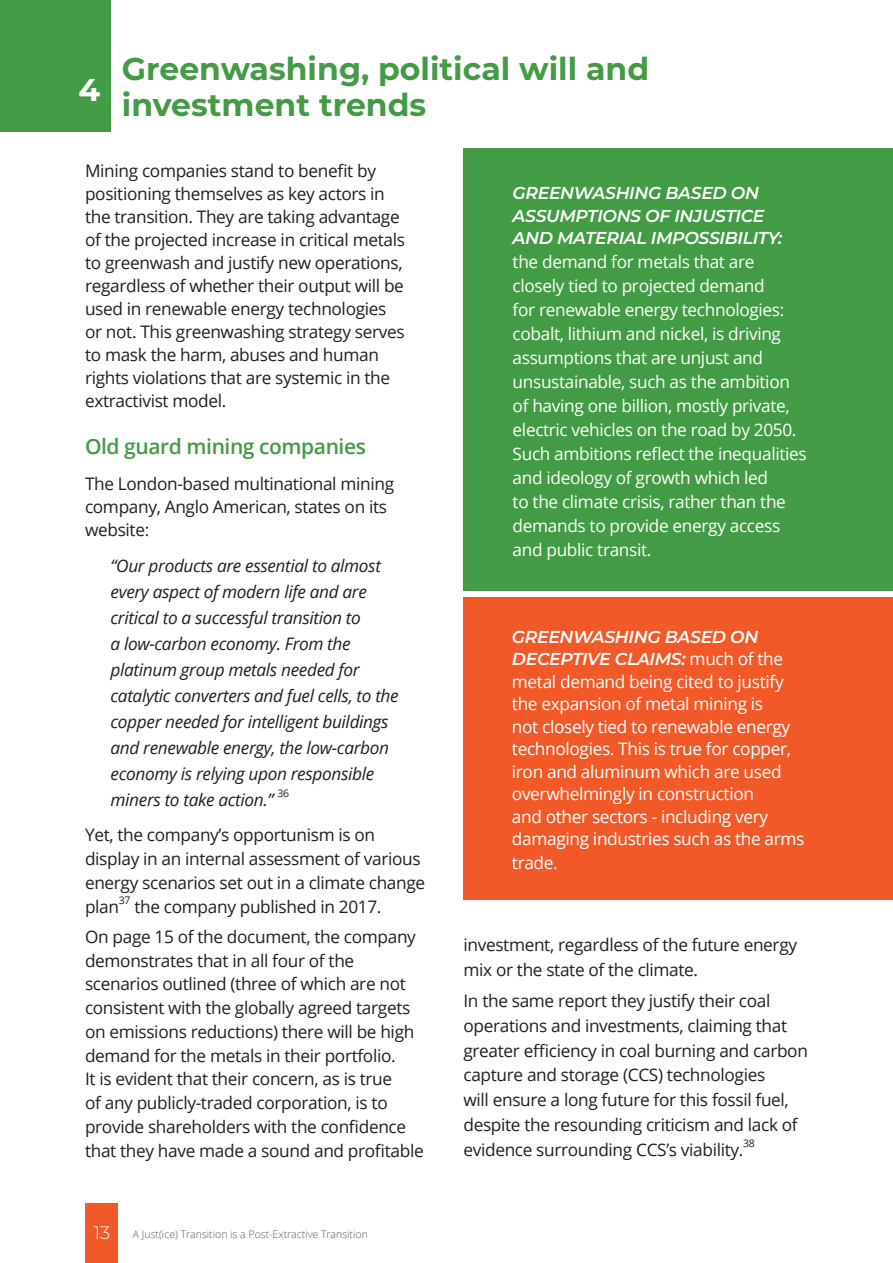
<style>
.page{position:relative;width:893px;height:1263px;background:#fff}
.page>*{position:absolute;margin:0;border:0;box-sizing:border-box;transform-origin:0 0}
.t1{font:700 31.5px "Montserrat";color:#439b45}
.t2{font:700 31.5px "Montserrat";color:#fff}
.Body_content{font:600 21px "Open Sans";letter-spacing:-.02em;color:#439b45}
.t3{font:300 18px "Montserrat";color:#fff}
.Body_content-2{font:17.25px/23px "Open Sans";letter-spacing:-.02em;color:#231f20}
.Body_content-3{font:17.25px/23.9px "Open Sans";letter-spacing:-.02em;color:#fff}
.Body_quote{font:italic 17.25px/26px "Open Sans";letter-spacing:-.02em;color:#231f20}
.t4{font:300 10.5px "Open Sans";color:#57585a}
.Body_content-4{font:10.5px "Open Sans";color:#231f20}
.Body_quote-2{font:10.5px "Open Sans";color:#231f20}
.s1{font-family:"Montserrat";font-weight:600;font-style:italic}
</style>
<div class="page">
<div style="left:0;top:0;width:111px;height:132px;background:#439b45"></div>
<div style="left:463px;top:148px;width:430px;height:443px;background:#439b45"></div>
<div style="left:463px;top:598px;width:430px;height:302px;background:#f15929"></div>
<div style="left:85px;top:1203px;width:33px;height:60px;background:#f15929"></div>
<p class="t2" style="left:79px;top:67px;width:23px">4</p>
<p class="t1" style="left:122px;top:46px;width:529px">Greenwashing, political will and</p>
<p class="t1" style="left:122px;top:82px;width:306px">investment trends</p>
<p class="Body_content-2" style="left:85px;top:158px;width:321px">Mining companies stand to benefit by positioning themselves as key actors in the transition. They are taking advantage of the projected increase in critical metals to greenwash and justify new operations, regardless of whether their output will be used in renewable energy technologies or not. This greenwashing strategy serves to mask the harm, abuses and human rights violations that are systemic in the extractivist model.</p>
<p class="Body_content" style="left:85px;top:432px;width:282px">Old guard mining companies</p>
<p class="Body_content-2" style="left:85px;top:471px;width:311px">The London-based multinational mining company, Anglo American, states on its website:</p>
<p class="Body_quote" style="left:111px;top:552px;width:290px">“Our products are essential to almost every aspect of modern life and are critical to a successful transition to<br>a low-carbon economy. From the platinum group metals needed for catalytic converters and fuel cells, to the copper needed for intelligent buildings and renewable energy, the low-carbon economy is relying upon responsible miners to take action.”</p>
<p class="Body_content-3" style="left:513px;top:181px;width:296px"><span class="s1">GREENWASHING BASED ON<br>ASSUMPTIONS OF INJUSTICE<br>AND MATERIAL IMPOSSIBILITY: </span>the demand for metals that are closely tied to projected demand<br>for renewable energy technologies: cobalt, lithium and nickel, is driving assumptions that are unjust and unsustainable, such as the ambition of having one billion, mostly private, electric vehicles on the road by 2050.<br>Such ambitions reflect the inequalities and ideology of growth which led<br>to the climate crisis, rather than the demands to provide energy access and public transit.</p>
<p class="Body_content-3" style="left:512px;top:625px;width:294px;line-height:22.6px"><span class="s1">GREENWASHING BASED ON<br>DECEPTIVE CLAIMS:</span> much of the metal demand being cited to justify the expansion of metal mining is<br>not closely tied to renewable energy technologies. This is true for copper, iron and aluminum which are used overwhelmingly in construction<br>and other sectors - including very damaging industries such as the arms trade.</p>
<p class="Body_quote-2" style="left:277px;top:786px;width:13px">36</p>
<p class="Body_content-2" style="left:85px;top:823px;width:342px;line-height:23.7px">Yet, the company’s opportunism is on display in an internal assessment of various energy scenarios set out in a climate change plan</p>
<p class="Body_content-4" style="left:119px;top:893px;width:13px">37</p>
<p class="Body_content-2" style="left:135px;top:894px;width:248px">the company published in 2017.</p>
<p class="Body_content-2" style="left:85px;top:924px;width:340px;line-height:23.7px">On page 15 of the document, the company demonstrates that in all four of the scenarios outlined (three of which are not consistent with the globally agreed targets on emissions reductions) there will be high demand for the metals in their portfolio.<br>It is evident that their concern, as is true<br>of any publicly-traded corporation, is to provide shareholders with the confidence that they have made a sound and profitable</p>
<p class="Body_content-2" style="left:463px;top:931px;width:335px;line-height:25.5px">investment, regardless of the future energy mix or the state of the climate.</p>
<p class="Body_content-2" style="left:463px;top:988px;width:346px;line-height:24.8px">In the same report they justify their coal operations and investments, claiming that greater efficiency in coal burning and carbon capture and storage (CCS) technologies<br>will ensure a long future for this fossil fuel, despite the resounding criticism and lack of evidence surrounding CCS’s viability.</p>
<p class="Body_content-4" style="left:743px;top:1135px;width:13px">38</p>
<p class="t3" style="left:94px;top:1220px;width:18px">13</p>
<p class="t4" style="left:133px;top:1227px;width:236px">A Just(ice) Transition is a Post-Extractive Transition</p>
</div>
